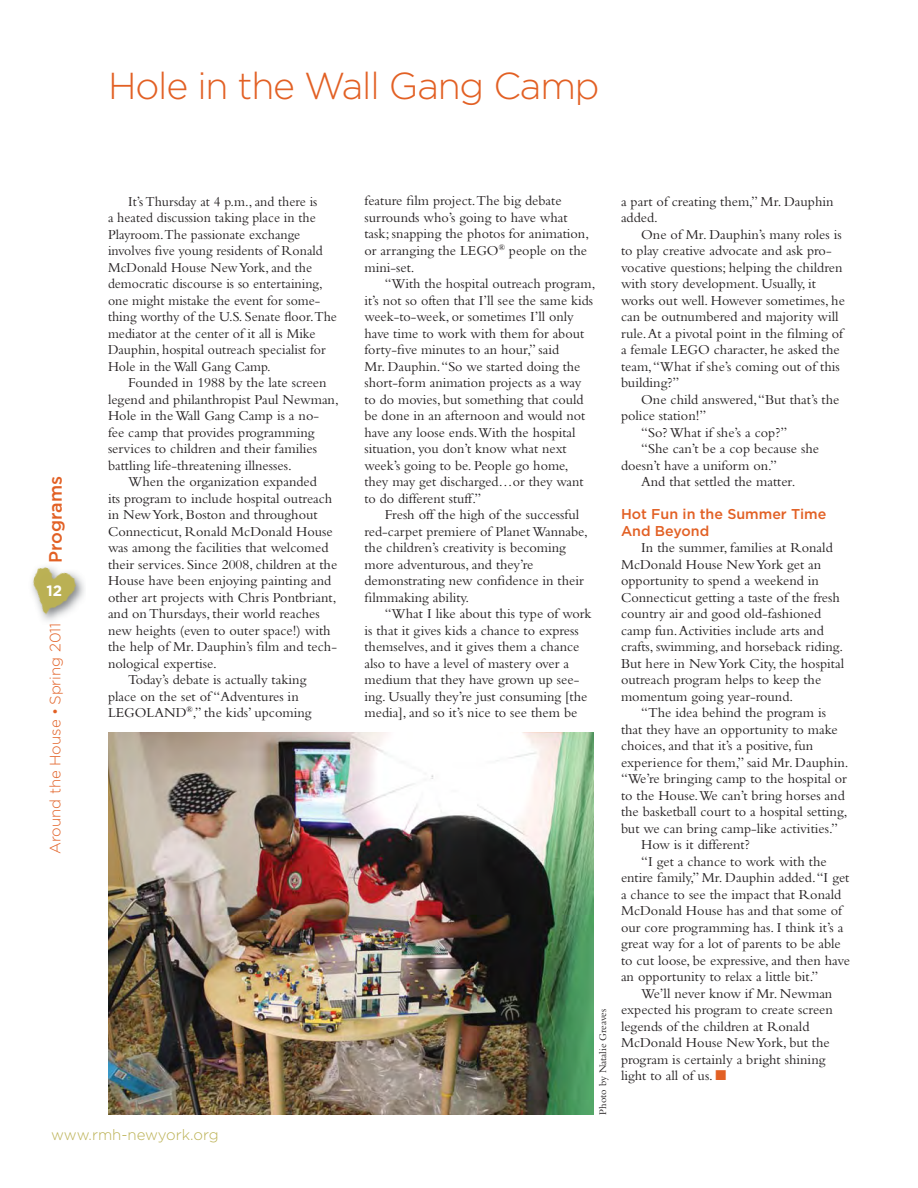
<style>
.page{position:relative;width:918px;height:1188px;background:#fff}
.page>*{position:absolute;margin:0;border:0;box-sizing:border-box;transform-origin:0 0}
.t1{font:300 37.5px "Gotham";letter-spacing:-.03em;color:#e26024}
.t2{font:500 18px "Gotham";color:#e26024}
.t3{font:300 15px "Gotham";color:#e26024}
.t4{font:300 15px "Gotham";letter-spacing:-.005em;color:#bbb154}
.t5{font:700 15px "Gotham";color:#fff}
.t6{font:14.25px/16.5px "Bembo";color:#231f20}
.t7{font:500 14.25px/16.5px "Gotham";color:#e26024}
.t8{font:10.5px "Bembo";color:#231f20}
.s1{color:#e26024}
</style>
<div class="page">
<img style="left:80px;top:578px;width:5px;height:22px">
<img style="left:31px;top:566px;width:49px;height:55px">
<img style="left:108px;top:732px;width:485px;height:383px">
<h1 class="t1" style="left:108px;top:72px;width:493px">Hole in the Wall Gang Camp</h1>
<p class="t2" style="left:49px;top:563px;width:88px;rotate:-90deg">Programs</p>
<p class="t5" style="left:47px;top:585px;width:17px">12</p>
<p class="t3" style="left:50px;top:854px;width:233px;rotate:-90deg">Around the House • Spring 2011</p>
<p class="t6" style="left:108px;top:194px;width:230px;text-indent:20px">It’s Thursday at 4 p.m., and there is<br>a heated discussion taking place in the Playroom.The passionate exchange involves five young residents of Ronald McDonald House New York, and the democratic discourse is so entertaining, one might mistake the event for some&shy;thing worthy of the U.S. Senate floor.The mediator at the center of it all is Mike Dauphin, hospital outreach specialist for Hole in the Wall Gang Camp.</p>
<p class="t6" style="left:128px;top:376px;width:200px">Founded in 1988 by the late screen</p>
<p class="t6" style="left:108px;top:392px;width:232px">legend and philanthropist Paul Newman,</p>
<p class="t6" style="left:108px;top:409px;width:213px">Hole in the Wall Gang Camp is a no-</p>
<p class="t6" style="left:108px;top:425px;width:208px">fee camp that provides programming</p>
<p class="t6" style="left:108px;top:442px;width:211px">services to children and their families</p>
<p class="t6" style="left:108px;top:458px;width:185px">battling life-threatening illnesses.</p>
<p class="t6" style="left:128px;top:475px;width:190px">When the organization expanded</p>
<p class="t6" style="left:108px;top:491px;width:226px">its program to include hospital outreach</p>
<p class="t6" style="left:108px;top:508px;width:211px">in New York, Boston and throughout</p>
<p class="t6" style="left:108px;top:524px;width:226px">Connecticut, Ronald McDonald House</p>
<p class="t6" style="left:108px;top:541px;width:222px">was among the facilities that welcomed</p>
<p class="t6" style="left:108px;top:557px;width:231px">their services. Since 2008, children at the</p>
<p class="t6" style="left:108px;top:574px;width:225px">House have been enjoying painting and</p>
<p class="t6" style="left:108px;top:590px;width:230px">other art projects with Chris Pontbriant,</p>
<p class="t6" style="left:108px;top:607px;width:213px">and on Thursdays, their world reaches</p>
<p class="t6" style="left:108px;top:623px;width:224px">new heights (even to outer space!) with</p>
<p class="t6" style="left:108px;top:640px;width:231px">the help of Mr. Dauphin’s film and tech-</p>
<p class="t6" style="left:108px;top:656px;width:110px">nological expertise.</p>
<p class="t6" style="left:128px;top:673px;width:180px">Today’s debate is actually taking</p>
<p class="t6" style="left:108px;top:689px;width:192px">place on the set of “Adventures in</p>
<p class="t6" style="left:108px;top:706px;width:205px">LEGOLAND<sup>®</sup>,” the kids’ upcoming</p>
<p class="t4" style="left:51px;top:1129px;width:169px">www.rmh-newyork.org</p>
<p class="t6" style="left:364px;top:194px;width:226px">feature film project.The big debate surrounds who’s going to have what task; snapping the photos for animation, or arranging the LEGO<sup>®</sup> people on the mini-set.</p>
<p class="t6" style="left:365px;top:277px;width:232px;text-indent:20px">“With the hospital outreach program, it’s not so often that I’ll see the same kids week-to-week, or sometimes I’ll only have time to work with them for about forty-five minutes to an hour,” said<br>Mr. Dauphin. “So we started doing the short-form animation projects as a way to do movies, but something that could be done in an afternoon and would not have any loose ends.With the hospital situation, you don’t know what next week’s going to be. People go home, they may get discharged…or they want to do different stuff.”</p>
<p class="t6" style="left:365px;top:508px;width:225px;text-indent:20px">Fresh off the high of the successful red-carpet premiere of Planet Wannabe, the children’s creativity is becoming more adventurous, and they’re demonstrating new confidence in their filmmaking ability.</p>
<p class="t6" style="left:365px;top:607px;width:229px;text-indent:20px">“What I like about this type of work is that it gives kids a chance to express themselves, and it gives them a chance also to have a level of mastery over a medium that they have grown up see&shy;ing. Usually they’re just consuming [the media], and so it’s nice to see them be</p>
<p class="t8" style="left:599px;top:1115px;width:107px;rotate:-90deg">Photo by Natalie Greaves</p>
<p class="t6" style="left:621px;top:194px;width:214px">a part of creating them,” Mr. Dauphin added.</p>
<p class="t6" style="left:621px;top:227px;width:225px;text-indent:20px">One of Mr. Dauphin’s many roles is to play creative advocate and ask pro&shy;vocative questions; helping the children with story development. Usually, it works out well. However sometimes, he can be outnumbered and majority will rule. At a pivotal point in the filming of a female LEGO character, he asked the team, “What if she’s coming out of this building?”</p>
<p class="t6" style="left:641px;top:392px;width:200px">One child answered, “But that’s the</p>
<p class="t6" style="left:621px;top:409px;width:87px">police station!”</p>
<p class="t6" style="left:641px;top:425px;width:148px">“So? What if she’s a cop?”</p>
<p class="t6" style="left:641px;top:442px;width:179px">“She can’t be a cop because she</p>
<p class="t6" style="left:621px;top:458px;width:158px">doesn’t have a uniform on.”</p>
<p class="t6" style="left:641px;top:475px;width:156px">And that settled the matter.</p>
<p class="t7" style="left:621px;top:507px;width:207px">Hot Fun in the Summer Time<br>And Beyond</p>
<p class="t6" style="left:621px;top:541px;width:225px;text-indent:20px">In the summer, families at Ronald McDonald House New York get an opportunity to spend a weekend in Connecticut getting a taste of the fresh country air and good old-fashioned camp fun. Activities include arts and crafts, swimming, and horseback riding.<br>But here in New York City, the hospital outreach program helps to keep the momentum going year-round.</p>
<p class="t6" style="left:641px;top:706px;width:186px">“The idea behind the program is</p>
<p class="t6" style="left:621px;top:722px;width:218px">that they have an opportunity to make</p>
<p class="t6" style="left:621px;top:739px;width:194px">choices, and that it’s a positive, fun</p>
<p class="t6" style="left:621px;top:755px;width:229px">experience for them,” said Mr. Dauphin.</p>
<p class="t6" style="left:621px;top:772px;width:228px">“W e’re bringing camp to the hospital or</p>
<p class="t6" style="left:621px;top:788px;width:225px">to the House.We can’t bring horses and</p>
<p class="t6" style="left:621px;top:805px;width:228px">the basketball court to a hospital setting,</p>
<p class="t6" style="left:621px;top:821px;width:218px">but we can bring camp-like activities.”</p>
<p class="t6" style="left:641px;top:838px;width:110px">How is it different?</p>
<p class="t6" style="left:641px;top:854px;width:187px">“I get a chance to work with the</p>
<p class="t6" style="left:621px;top:871px;width:230px">entire family,” Mr. Dauphin added. “I get</p>
<p class="t6" style="left:621px;top:887px;width:222px">a chance to see the impact that Ronald</p>
<p class="t6" style="left:621px;top:904px;width:222px">McDonald House has and that some of</p>
<p class="t6" style="left:621px;top:920px;width:224px">our core programming has. I think it’s a</p>
<p class="t6" style="left:621px;top:937px;width:221px">great way for a lot of parents to be able</p>
<p class="t6" style="left:621px;top:953px;width:231px">to cut loose, be expressive, and then have</p>
<p class="t6" style="left:621px;top:970px;width:199px">an opportunity to relax a little bit.”</p>
<p class="t6" style="left:641px;top:986px;width:193px">We’ll never know if Mr. Newman</p>
<p class="t6" style="left:621px;top:1003px;width:213px">expected his program to create screen</p>
<p class="t6" style="left:621px;top:1019px;width:190px">legends of the children at Ronald</p>
<p class="t6" style="left:621px;top:1036px;width:210px">McDonald House New York, but the</p>
<p class="t6" style="left:621px;top:1052px;width:206px">program is certainly a bright shining</p>
<p class="t6" style="left:621px;top:1069px;width:107px">light to all of us. <span class="s1">■</span></p>
</div>
